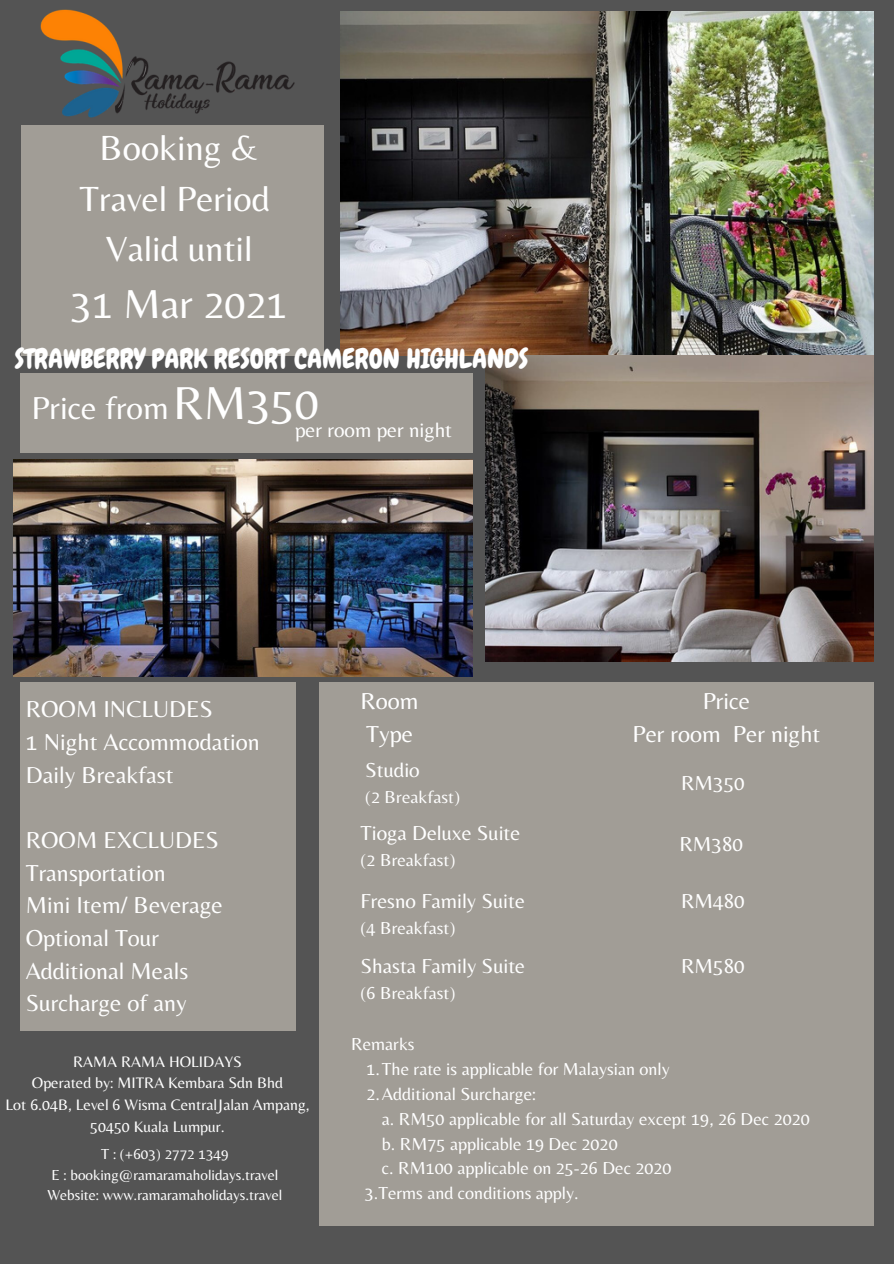
<style>
.page{position:relative;width:894px;height:1264px;background:#fff}
.page>*{position:absolute;margin:0;border:0;box-sizing:border-box;transform-origin:0 0}
.t1{font:48px "Belleza";color:#fff}
.t2{font:42px "Belleza";color:#fff}
.t3{font:36.3px "Belleza";color:#fff}
.t4{font:33px "Belleza";color:#fff}
.t5{font:27px "Chewy";color:#fff}
.t6{font:24px "Belleza";color:#fff}
.t7{font:21px "Belleza";color:#fff}
.t8{font:18px "Belleza";color:#fff}
.t9{font:15.75px/21.8px "Belleza";color:#fff;text-align:center}
.t10{font:15px "Belleza";color:#fff}
</style>
<div class="page">
<div style="left:0;top:0;width:893px;height:1263px;background:#545454"></div>
<img style="left:340px;top:11px;width:533px;height:345px">
<img style="left:485px;top:356px;width:388px;height:305px">
<img style="left:40px;top:9px;width:255px;height:109px">
<div style="left:319px;top:682px;width:554px;height:544px;background:#a19d96"></div>
<div style="left:21px;top:125px;width:303px;height:231px;background:#a19d96"></div>
<div style="left:20px;top:373px;width:452px;height:80px;background:#a19d96"></div>
<div style="left:20px;top:682px;width:275px;height:348px;background:#a19d96"></div>
<img style="left:14px;top:460px;width:458px;height:216px">
<p class="t3" style="left:99px;top:126px;width:161px">Booking &amp;</p>
<p class="t3" style="left:80px;top:177px;width:192px">Travel Period</p>
<p class="t3" style="left:106px;top:228px;width:148px">Valid until</p>
<p class="t2" style="left:71px;top:279px;width:218px">31 Mar 2021</p>
<p class="t5" style="left:15px;top:341px;width:515px">STRAWBERRY PARK RESORT CAMERON HIGHLANDS</p>
<p class="t4" style="left:32px;top:388px;width:139px">Price from</p>
<p class="t1" style="left:173px;top:374px;width:147px">RM350</p>
<p class="t7" style="left:295px;top:417px;width:159px">per room per night</p>
<p class="t6" style="left:26px;top:695px;width:188px">ROOM INCLUDES</p>
<p class="t6" style="left:26px;top:727px;width:235px">1 Night Accommodation</p>
<p class="t6" style="left:26px;top:760px;width:149px">Daily Breakfast</p>
<p class="t6" style="left:26px;top:825px;width:195px">ROOM EXCLUDES</p>
<p class="t6" style="left:26px;top:858px;width:141px">Transportation</p>
<p class="t6" style="left:26px;top:891px;width:198px">Mini Item/ Beverage</p>
<p class="t6" style="left:26px;top:923px;width:135px">Optional Tour</p>
<p class="t6" style="left:26px;top:956px;width:164px">Additional Meals</p>
<p class="t6" style="left:26px;top:989px;width:162px">Surcharge of any</p>
<p class="t6" style="left:360px;top:686px;width:60px">Room</p>
<p class="t6" style="left:366px;top:719px;width:48px">Type</p>
<p class="t7" style="left:365px;top:757px;width:56px">Studio</p>
<p class="t8" style="left:365px;top:786px;width:96px">(2 Breakfast)</p>
<p class="t7" style="left:360px;top:820px;width:161px">Tioga Deluxe Suite</p>
<p class="t8" style="left:360px;top:849px;width:96px">(2 Breakfast)</p>
<p class="t7" style="left:360px;top:888px;width:166px">Fresno Family Suite</p>
<p class="t8" style="left:360px;top:917px;width:96px">(4 Breakfast)</p>
<p class="t7" style="left:360px;top:953px;width:166px">Shasta Family Suite</p>
<p class="t8" style="left:360px;top:982px;width:96px">(6 Breakfast)</p>
<p class="t8" style="left:351px;top:1033px;width:65px">Remarks</p>
<p class="t6" style="left:702px;top:686px;width:49px">Price</p>
<p class="t6" style="left:632px;top:719px;width:189px">Per room Per night</p>
<p class="t7" style="left:681px;top:770px;width:65px">RM350</p>
<p class="t7" style="left:679px;top:831px;width:65px">RM380</p>
<p class="t7" style="left:681px;top:888px;width:65px">RM480</p>
<p class="t7" style="left:681px;top:953px;width:65px">RM580</p>
<p class="t9" style="left:73px;top:1050px;width:170px">RAMA RAMA HOLIDAYS</p>
<p class="t9" style="left:32px;top:1072px;width:252px">Operated by: MITRA Kembara Sdn Bhd</p>
<p class="t9" style="left:6px;top:1093px;width:305px">Lot 6.04B, Level 6 Wisma CentralJalan Ampang,<br>50450 Kuala Lumpur.</p>
<p class="t10" style="left:101px;top:1145px;width:129px">T : (+603) 2772 1349</p>
<p class="t10" style="left:51px;top:1165px;width:228px">E : booking@ramaramaholidays.travel</p>
<p class="t10" style="left:47px;top:1185px;width:236px">Website: www.ramaramaholidays.travel</p>
<p class="t8" style="left:366px;top:1058px;width:304px">1.The rate is applicable for Malaysian only</p>
<p class="t8" style="left:366px;top:1083px;width:171px">2.Additional Surcharge:</p>
<p class="t8" style="left:382px;top:1108px;width:429px">a. RM50 applicable for all Saturday except 19, 26 Dec 2020</p>
<p class="t8" style="left:382px;top:1132px;width:237px">b. RM75 applicable 19 Dec 2020</p>
<p class="t8" style="left:382px;top:1157px;width:291px">c. RM100 applicable on 25-26 Dec 2020</p>
<p class="t8" style="left:365px;top:1182px;width:215px">3.Terms and conditions apply.</p>
</div>
